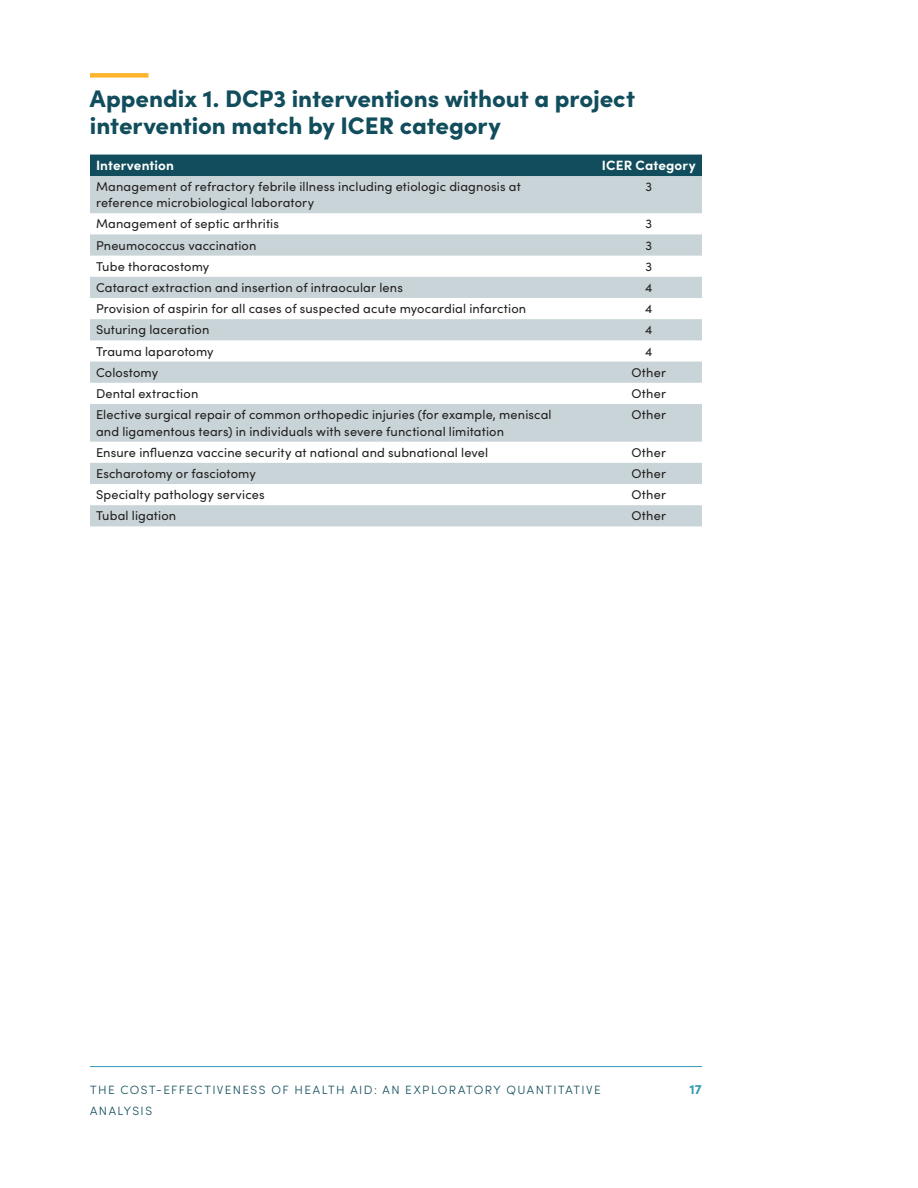
<style>
.page{position:relative;width:918px;height:1188px;background:#fff}
.page>*{position:absolute;margin:0;border:0;box-sizing:border-box;transform-origin:0 0}
._01_Head_1{font:900 24px/27px "Sofia Pro";color:#114d5c}
._02_Table_column_hea{font:700 13.5px "Sofia Pro";letter-spacing:.01em;color:#fff}
.t1{font:700 13.5px "Sofia Pro";color:#2f9ab6}
._02_Table_text{font:12.75px/16.5px "Sofia Pro";letter-spacing:.01em;color:#231f20}
._02_Table_text__cent{font:12.75px "Sofia Pro";letter-spacing:.015em;color:#231f20}
.t2{font:300 12px/21px "Sofia Pro";letter-spacing:.12em;color:#114d5c}
</style>
<div class="page">
<hr style="left:90px;top:1066px;width:612px;height:1px;background:#2f9ab6">
<div style="left:90px;top:73px;width:59px;height:5px;background:#fcb52c"></div>
<div style="left:90px;top:155px;width:612px;height:21px;background:#114d5c"></div>
<svg style="left:90px;top:176px;width:612px;height:350px;fill:#c8d4d7"></svg>
<p class="_01_Head_1" style="left:90px;top:83px;width:547px">Appendix 1. DCP3 interventions without a project intervention match by ICER category</p>
<p class="_02_Table_column_hea" style="left:96px;top:155px;width:79px">Intervention</p>
<p class="_02_Table_column_hea" style="left:602px;top:155px;width:95px">ICER Category</p>
<p class="_02_Table_text" style="left:96px;top:177px;width:426px">Management of refractory febrile illness including etiologic diagnosis at reference microbiological laboratory</p>
<p class="_02_Table_text__cent" style="left:645px;top:177px;width:8px">3</p>
<p class="_02_Table_text" style="left:96px;top:215px;width:185px">Management of septic arthritis</p>
<p class="_02_Table_text__cent" style="left:645px;top:215px;width:8px">3</p>
<p class="_02_Table_text" style="left:96px;top:236px;width:162px">Pneumococcus vaccination</p>
<p class="_02_Table_text__cent" style="left:645px;top:236px;width:8px">3</p>
<p class="_02_Table_text" style="left:96px;top:257px;width:115px">Tube thoracostomy</p>
<p class="_02_Table_text__cent" style="left:645px;top:257px;width:8px">3</p>
<p class="_02_Table_text" style="left:96px;top:279px;width:308px">Cataract extraction and insertion of intraocular lens</p>
<p class="_02_Table_text__cent" style="left:645px;top:278px;width:9px">4</p>
<p class="_02_Table_text" style="left:96px;top:300px;width:432px">Provision of aspirin for all cases of suspected acute myocardial infarction</p>
<p class="_02_Table_text__cent" style="left:645px;top:299px;width:9px">4</p>
<p class="_02_Table_text" style="left:96px;top:321px;width:115px">Suturing laceration</p>
<p class="_02_Table_text__cent" style="left:645px;top:321px;width:9px">4</p>
<p class="_02_Table_text" style="left:96px;top:342px;width:119px">Trauma laparotomy</p>
<p class="_02_Table_text__cent" style="left:645px;top:342px;width:9px">4</p>
<p class="_02_Table_text" style="left:96px;top:363px;width:64px">Colostomy</p>
<p class="_02_Table_text__cent" style="left:632px;top:363px;width:36px">Other</p>
<p class="_02_Table_text" style="left:96px;top:385px;width:104px">Dental extraction</p>
<p class="_02_Table_text__cent" style="left:632px;top:384px;width:36px">Other</p>
<p class="_02_Table_text" style="left:96px;top:406px;width:457px">Elective surgical repair of common orthopedic injuries (for example, meniscal and ligamentous tears) in individuals with severe functional limitation</p>
<p class="_02_Table_text__cent" style="left:632px;top:405px;width:36px">Other</p>
<p class="_02_Table_text" style="left:96px;top:443px;width:394px">Ensure influenza vaccine security at national and subnational level</p>
<p class="_02_Table_text__cent" style="left:632px;top:443px;width:36px">Other</p>
<p class="_02_Table_text" style="left:96px;top:465px;width:161px">Escharotomy or fasciotomy</p>
<p class="_02_Table_text__cent" style="left:632px;top:464px;width:36px">Other</p>
<p class="_02_Table_text" style="left:96px;top:486px;width:170px">Specialty pathology services</p>
<p class="_02_Table_text__cent" style="left:632px;top:485px;width:36px">Other</p>
<p class="_02_Table_text" style="left:96px;top:507px;width:82px">Tubal ligation</p>
<p class="_02_Table_text__cent" style="left:632px;top:507px;width:36px">Other</p>
<p class="t2" style="left:90px;top:1079px;width:512px">THE COST-EFFECTIVENESS OF HEALTH AID: AN EXPLORATORY QUANTITATIVE<br>ANALYSIS</p>
<p class="t1" style="left:690px;top:1079px;width:14px">17</p>
</div>
